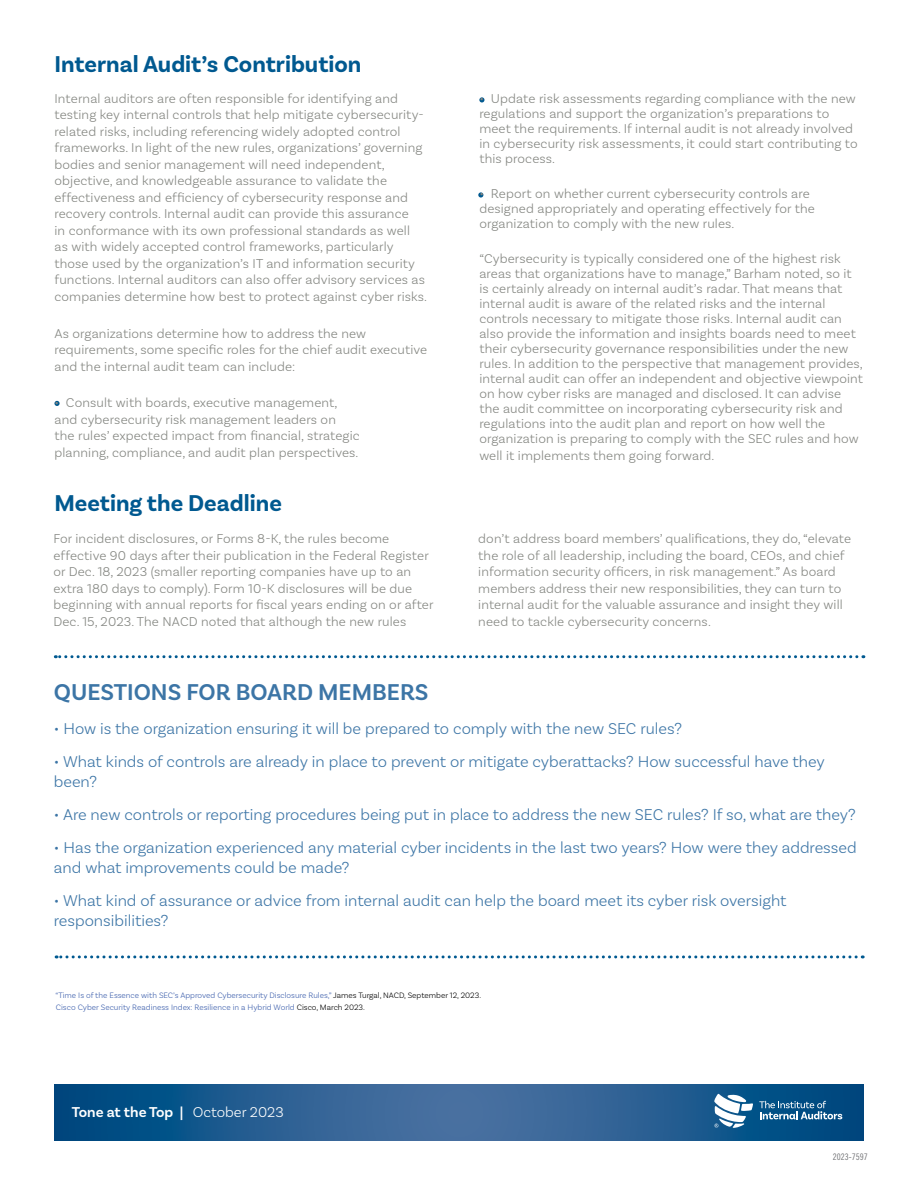
<style>
.page{position:relative;width:918px;height:1188px;background:#fff}
.page>*{position:absolute;margin:0;border:0;box-sizing:border-box;transform-origin:0 0}
.t1{font:700 24px "Basic Sans";color:#005990}
.t2{font:600 24px "Basic Sans";color:#3c75a6}
.t3{font:300 16.5px/19.8px "Basic Sans";color:#3c75a6}
.t4{font:600 15px "Basic Sans";color:#fff}
.t5{font:300 13.5px/16.5px "Basic Sans";letter-spacing:.01em;color:#848681}
.t6{font:9px "Trade Gothic LT Std Cn 18";color:#6d6e71}
.t7{font:300 8.25px/12.3px "Basic Sans";color:#3d5fac}
.s1{color:#000101}
.s2{font-weight:300}
</style>
<div class="page">
<svg style="left:54px;top:1085px;width:810px;height:56px;background:#245d91"></svg>
<svg style="left:714px;top:1094px;width:39px;height:34px"></svg>
<svg style="left:759px;top:1101px;width:83px;height:18px"></svg>
<svg style="left:55px;top:655px;width:802px;height:3px"></svg>
<svg style="left:56px;top:955px;width:800px;height:3px"></svg>
<svg style="left:54px;top:401px;width:6px;height:5px"></svg>
<svg style="left:479px;top:97px;width:6px;height:6px"></svg>
<svg style="left:478px;top:192px;width:5px;height:6px"></svg>
<h1 class="t1" style="left:54px;top:49px;width:309px">Internal Audit’s Contribution</h1>
<p class="t5" style="left:54px;top:90px;width:374px">Internal auditors are often responsible for identifying and testing key internal controls that help mitigate cybersecurity&shy;related risks, including referencing widely adopted control frameworks. In light of the new rules, organizations’ governing bodies and senior management will need independent, objective, and knowledgeable assurance to validate the effectiveness and efficiency of cybersecurity response and recovery controls. Internal audit can provide this assurance<br>in conformance with its own professional standards as well<br>as with widely accepted control frameworks, particularly those used by the organization’s IT and information security functions. Internal auditors can also offer advisory services as companies determine how best to protect against cyber risks.</p>
<p class="t5" style="left:54px;top:325px;width:374px">As organizations determine how to address the new requirements, some specific roles for the chief audit executive and the internal audit team can include:</p>
<p class="t5" style="left:54px;top:394px;width:307px">• Consult with boards, executive management, and cybersecurity risk management leaders on<br>the rules’ expected impact from financial, strategic planning, compliance, and audit plan perspectives.</p>
<h1 class="t1" style="left:54px;top:488px;width:229px">Meeting the Deadline</h1>
<p class="t5" style="left:479px;top:91px;width:380px;line-height:15px">• Update risk assessments regarding compliance with the new regulations and support the organization’s preparations to meet the requirements. If internal audit is not already involved in cybersecurity risk assessments, it could start contributing to this process.</p>
<p class="t5" style="left:479px;top:186px;width:337px;line-height:15px">• Report on whether current cybersecurity controls are designed appropriately and operating effectively for the organization to comply with the new rules.</p>
<p class="t5" style="left:479px;top:251px;width:385px;line-height:15px">“Cybersecurity is typically considered one of the highest risk areas that organizations have to manage,” Barham noted, so it is certainly already on internal audit’s radar. That means that internal audit is aware of the related risks and the internal controls necessary to mitigate those risks. Internal audit can also provide the information and insights boards need to meet their cybersecurity governance responsibilities under the new rules. In addition to the perspective that management provides, internal audit can offer an independent and objective viewpoint on how cyber risks are managed and disclosed. It can advise the audit committee on incorporating cybersecurity risk and regulations into the audit plan and report on how well the organization is preparing to comply with the SEC rules and how</p>
<p class="t5" style="left:479px;top:447px;width:237px">well it implements them going forward.</p>
<p class="t5" style="left:53px;top:530px;width:382px">For incident disclosures, or Forms 8-K, the rules become effective 90 days after their publication in the Federal Register or Dec. 18, 2023 (smaller reporting companies have up to an extra 180 days to comply). Form 10-K disclosures will be due beginning with annual reports for fiscal years ending on or after Dec. 15, 2023. The NACD noted that although the new rules</p>
<p class="t5" style="left:478px;top:530px;width:374px">don’t address board members’ qualifications, they do, “elevate the role of all leadership, including the board, CEOs, and chief information security officers, in risk management.” As board members address their new responsibilities, they can turn to internal audit for the valuable assurance and insight they will need to tackle cybersecurity concerns.</p>
<h1 class="t2" style="left:54px;top:678px;width:376px">QUESTIONS FOR BOARD MEMBERS</h1>
<p class="t3" style="left:54px;top:718px;width:630px">• How is the organization ensuring it will be prepared to comply with the new SEC rules?</p>
<p class="t3" style="left:54px;top:751px;width:773px">• What kinds of controls are already in place to prevent or mitigate cyberattacks? How successful have they been?</p>
<p class="t3" style="left:54px;top:804px;width:804px">• Are new controls or reporting procedures being put in place to address the new SEC rules? If so, what are they?</p>
<p class="t3" style="left:54px;top:838px;width:804px">• Has the organization experienced any material cyber incidents in the last two years? How were they addressed and what improvements could be made?</p>
<p class="t3" style="left:54px;top:891px;width:734px">• What kind of assurance or advice from internal audit can help the board meet its cyber risk oversight responsibilities?</p>
<p class="t7" style="left:55px;top:989px;width:427px">“Time Is of the Essence with SEC’s Approved Cybersecurity Disclosure Rules,” <span class="s1">James Turgal, NACD, September 12, 2023.<br></span>Cisco Cyber Security Readiness Index: Resilience in a Hybrid World <span class="s1">Cisco, March 2023.</span></p>
<p class="t4" style="left:72px;top:1103px;width:213px">Tone at the Top | <span class="s2">October 2023</span></p>
<p class="t6" style="left:833px;top:1152px;width:36px">2023-7597</p>
</div>
